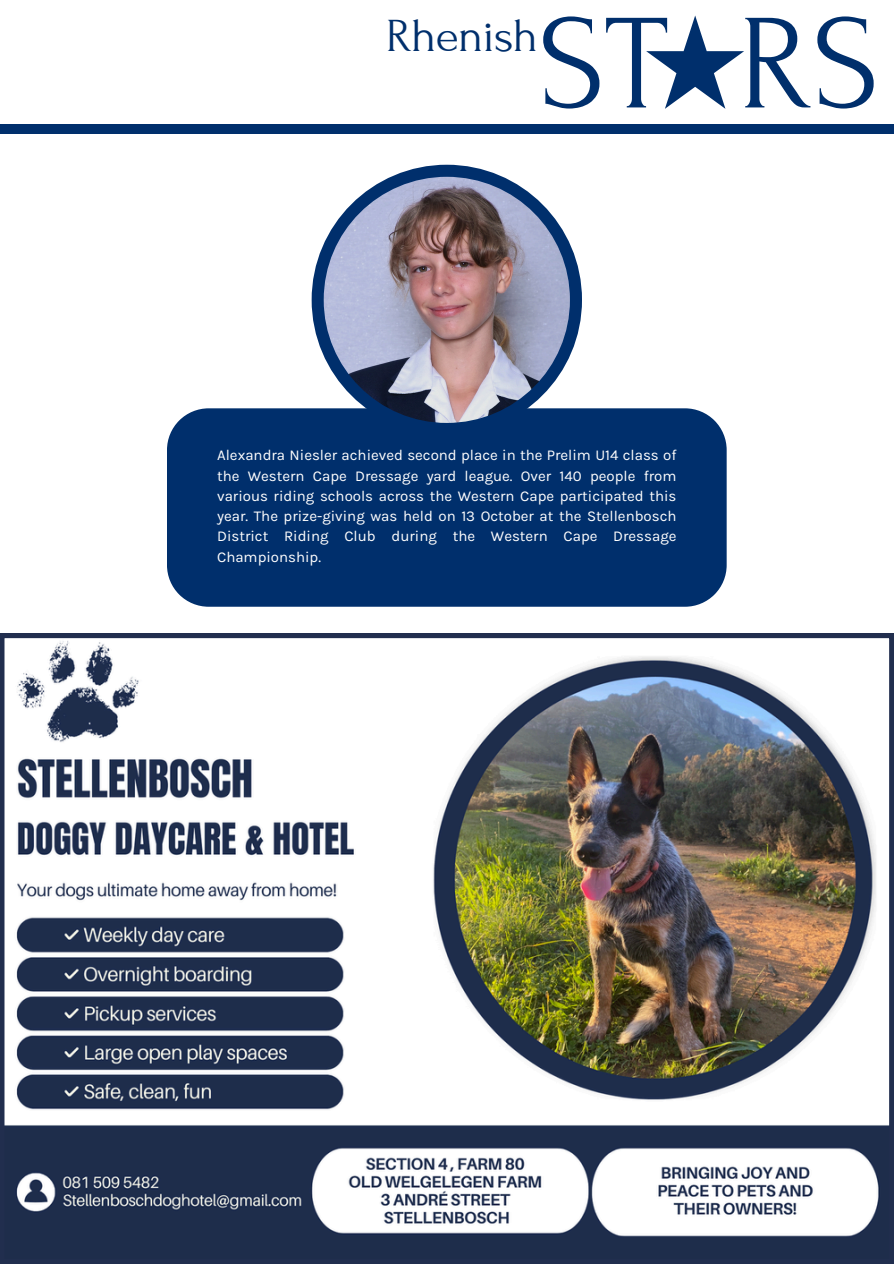
<style>
.page{position:relative;width:894px;height:1264px;background:#fff}
.page>*{position:absolute;margin:0;border:0;box-sizing:border-box;transform-origin:0 0}
.t1{font:135.75px "Forum";color:#002f6c}
.t2{font:47.55px "Forum";letter-spacing:-.015em;color:#002f6c}
.t3{font:15px/20.2px "Karla";color:#fff;text-align:justify}
</style>
<div class="page">
<svg style="left:646px;top:15px;width:98px;height:94px"></svg>
<div style="left:0;top:124px;width:893px;height:9px;background:#002f6c"></div>
<div style="left:167px;top:408px;width:559px;height:198px;background:#002f6c"></div>
<div style="left:311px;top:165px;width:271px;height:270px;background:#002f6c;border-radius:50%"></div>
<img style="left:323px;top:177px;width:246px;height:246px;border-radius:50%">
<img style="left:0;top:633px;width:893px;height:630px">
<h1 class="t1" style="left:538px;top:-9px;width:342px">ST RS</h1>
<p class="t2" style="left:386px;top:10px;width:153px">Rhenish</p>
<p class="t3" style="left:217px;top:445px;width:460px">Alexandra Niesler achieved second place in the Prelim U14 class of the Western Cape Dressage yard league. Over 140 people from various riding schools across the Western Cape participated this year. The prize-giving was held on 13 October at the Stellenbosch District Riding Club during the Western Cape Dressage Championship.</p>
</div>
